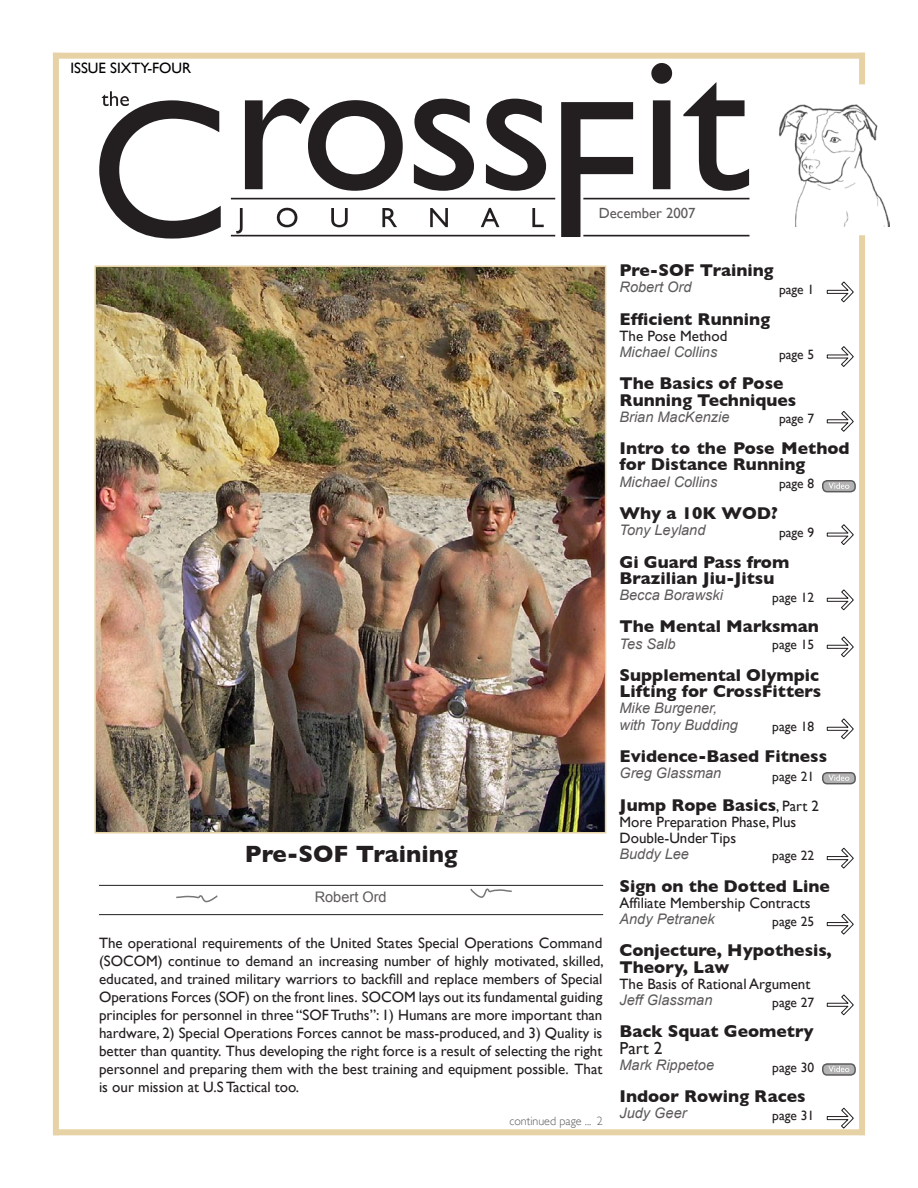
<style>
.page{position:relative;width:918px;height:1188px;background:#fff}
.page>*{position:absolute;margin:0;border:0;box-sizing:border-box;transform-origin:0 0}
.t1{font:700 24px "Gill Sans";color:#231f20}
.t2{font:700 17.4px/16.2px "Gill Sans";color:#231f20}
.t3{font:17.4px "Gill Sans";color:#231f20}
.t4{font:15px/18px "Gill Sans";color:#231f20}
.t5{font:15px "Gill Sans";color:#000}
.t6{font:14.7px "Gill Sans";color:#5c5959}
.t7{font:italic 14.55px/16.2px "Arial";color:#5c5959}
.t8{font:14.55px "Arial";color:#5c5959}
.t9{font:13.5px "Gill Sans";color:#231f20}
.t10{font:300 12px "Gill Sans";color:#5c5959}
.s1{font-weight:400;font-size:15px}
</style>
<div class="page">
<img style="left:779px;top:104px;width:111px;height:123px">
<div style="left:53px;top:53px;width:6px;height:1082px;background:#e6d2a5"></div>
<div style="left:53px;top:1129px;width:812px;height:6px;background:#e6d2a5"></div>
<div style="left:53px;top:53px;width:812px;height:6px;background:#e6d2a5"></div>
<svg style="left:245px;top:99px;width:158px;height:92px"></svg>
<svg style="left:414px;top:99px;width:60px;height:92px"></svg>
<svg style="left:486px;top:99px;width:60px;height:92px"></svg>
<svg style="left:99px;top:91px;width:122px;height:148px"></svg>
<svg style="left:236px;top:208px;width:7px;height:26px"></svg>
<svg style="left:277px;top:208px;width:20px;height:19px"></svg>
<svg style="left:331px;top:208px;width:17px;height:19px"></svg>
<svg style="left:382px;top:208px;width:15px;height:19px"></svg>
<svg style="left:430px;top:208px;width:18px;height:19px"></svg>
<svg style="left:481px;top:208px;width:18px;height:19px"></svg>
<svg style="left:532px;top:208px;width:12px;height:19px"></svg>
<svg style="left:651px;top:63px;width:21px;height:126px"></svg>
<svg style="left:683px;top:82px;width:66px;height:109px"></svg>
<svg style="left:561px;top:102px;width:72px;height:135px"></svg>
<hr style="left:231px;top:198px;width:324px;height:1px;background:#231f20">
<hr style="left:231px;top:235px;width:324px;height:1px;background:#231f20">
<hr style="left:583px;top:198px;width:166px;height:1px;background:#231f20">
<hr style="left:583px;top:235px;width:166px;height:1px;background:#231f20">
<div style="left:859px;top:235px;width:6px;height:900px;background:#e6d2a5"></div>
<div style="left:859px;top:53px;width:6px;height:31px;background:#e6d2a5"></div>
<svg style="left:827px;top:281px;width:27px;height:22px"></svg>
<svg style="left:470px;top:888px;width:42px;height:10px"></svg>
<svg style="left:176px;top:895px;width:42px;height:8px"></svg>
<hr style="left:99px;top:914px;width:504px;height:1px;background:#231f20">
<hr style="left:99px;top:885px;width:504px;height:1px;background:#231f20">
<svg style="left:827px;top:411px;width:27px;height:21px"></svg>
<svg style="left:827px;top:524px;width:27px;height:21px"></svg>
<svg style="left:827px;top:589px;width:27px;height:22px"></svg>
<svg style="left:827px;top:636px;width:27px;height:22px"></svg>
<svg style="left:827px;top:718px;width:27px;height:22px"></svg>
<svg style="left:827px;top:847px;width:27px;height:22px"></svg>
<svg style="left:827px;top:913px;width:27px;height:22px"></svg>
<svg style="left:827px;top:994px;width:27px;height:22px"></svg>
<svg style="left:827px;top:1107px;width:27px;height:22px"></svg>
<svg style="left:827px;top:346px;width:27px;height:21px"></svg>
<img style="left:97px;top:269px;width:506px;height:561px">
<div style="left:94px;top:266px;width:512px;height:567px;border:2px solid #e6d2a5"></div>
<div style="left:823px;top:1064px;width:32px;height:11px;background:#b3b3b3;border-radius:4px"></div>
<div style="left:822px;top:1063px;width:34px;height:13px;border:2px solid #5c5959;border-radius:4px"></div>
<svg style="left:828px;top:1066px;width:21px;height:6px"></svg>
<div style="left:823px;top:773px;width:32px;height:11px;background:#b3b3b3;border-radius:4px"></div>
<div style="left:822px;top:772px;width:34px;height:12px;border:2px solid #5c5959;border-radius:4px"></div>
<svg style="left:828px;top:775px;width:21px;height:6px"></svg>
<div style="left:823px;top:481px;width:32px;height:11px;background:#b3b3b3;border-radius:4px"></div>
<div style="left:822px;top:480px;width:34px;height:12px;border:2px solid #5c5959;border-radius:4px"></div>
<svg style="left:828px;top:483px;width:21px;height:6px"></svg>
<p class="t5" style="left:70px;top:59px;width:122px">ISSUE SIXTY-FOUR</p>
<p class="t6" style="left:599px;top:205px;width:98px">December 2007</p>
<h1 class="t1" style="left:245px;top:840px;width:214px">Pre-SOF Training</h1>
<p class="t8" style="left:315px;top:889px;width:73px">Robert Ord</p>
<p class="t4" style="left:99px;top:934px;width:506px;text-align:justify">The operational requirements of the United States Special Operations Command (SOCOM) continue to demand an increasing number of highly motivated, skilled, educated, and trained military warriors to backfill and replace members of Special Operations Forces (SOF) on the front lines. SOCOM lays out its fundamental guiding principles for personnel in three “SOF Truths”: 1) Humans are more important than hardware, 2) Special Operations Forces cannot be mass-produced, and 3) Quality is better than quantity. Thus developing the right force is a result of selecting the right personnel and preparing them with the best training and equipment possible. That is our mission at U.S Tactical too.</p>
<p class="t10" style="left:509px;top:1115px;width:95px">continued page ... 2</p>
<p class="t2" style="left:620px;top:262px;width:156px">Pre-SOF Training</p>
<p class="t7" style="left:620px;top:279px;width:73px">Robert Ord</p>
<p class="t2" style="left:620px;top:310px;width:152px">Efficient Running</p>
<p class="t4" style="left:620px;top:327px;width:109px">The Pose Method</p>
<p class="t7" style="left:620px;top:344px;width:99px">Michael Collins</p>
<p class="t2" style="left:620px;top:375px;width:178px">The Basics of Pose<br>Running Techniques</p>
<p class="t7" style="left:620px;top:409px;width:111px">Brian MacKenzie</p>
<p class="t2" style="left:620px;top:440px;width:232px">Intro to the Pose Method for Distance Running</p>
<p class="t7" style="left:620px;top:473px;width:99px">Michael Collins</p>
<p class="t2" style="left:620px;top:505px;width:160px">Why a 10K WOD?</p>
<p class="t7" style="left:620px;top:522px;width:88px">Tony Leyland</p>
<p class="t2" style="left:620px;top:553px;width:171px">Gi Guard Pass from<br>Brazilian Jiu-Jitsu</p>
<p class="t7" style="left:620px;top:587px;width:105px">Becca Borawski</p>
<p class="t2" style="left:620px;top:618px;width:201px">The Mental Marksman</p>
<p class="t7" style="left:620px;top:635px;width:58px">Tes Salb</p>
<p class="t2" style="left:620px;top:667px;width:203px">Supplemental Olympic<br>Lifting for CrossFitters</p>
<p class="t7" style="left:620px;top:700px;width:120px">Mike Burgener, with Tony Budding</p>
<p class="t2" style="left:620px;top:748px;width:209px">Evidence-Based Fitness</p>
<p class="t7" style="left:620px;top:765px;width:103px">Greg Glassman</p>
<p class="t2" style="left:620px;top:796px;width:201px">Jump Rope Basics<span class="s1">, Part 2</span></p>
<p class="t4" style="left:620px;top:813px;width:178px;line-height:16.2px">More Preparation Phase, Plus<br>Double-Under Tips</p>
<p class="t7" style="left:620px;top:846px;width:71px">Buddy Lee</p>
<p class="t2" style="left:620px;top:877px;width:212px">Sign on the Dotted Line</p>
<p class="t4" style="left:620px;top:894px;width:192px">Affiliate Membership Contracts</p>
<p class="t7" style="left:620px;top:911px;width:97px">Andy Petranek</p>
<p class="t2" style="left:620px;top:942px;width:214px">Conjecture, Hypothesis,<br>Theory, Law</p>
<p class="t4" style="left:620px;top:975px;width:192px">The Basis of Rational Argument</p>
<p class="t7" style="left:620px;top:992px;width:94px">Jeff Glassman</p>
<p class="t2" style="left:620px;top:1023px;width:196px">Back Squat Geometry</p>
<p class="t3" style="left:620px;top:1037px;width:44px">Part 2</p>
<p class="t7" style="left:620px;top:1057px;width:96px">Mark Rippetoe</p>
<p class="t2" style="left:620px;top:1088px;width:187px">Indoor Rowing Races</p>
<p class="t7" style="left:620px;top:1105px;width:69px">Judy Geer</p>
<p class="t9" style="left:779px;top:282px;width:37px">page 1</p>
<p class="t9" style="left:779px;top:346px;width:37px">page 5</p>
<p class="t9" style="left:779px;top:411px;width:37px">page 7</p>
<p class="t9" style="left:779px;top:475px;width:37px">page 8</p>
<p class="t9" style="left:779px;top:524px;width:37px">page 9</p>
<p class="t9" style="left:772px;top:589px;width:43px">page 12</p>
<p class="t9" style="left:772px;top:636px;width:43px">page 15</p>
<p class="t9" style="left:772px;top:718px;width:43px">page 18</p>
<p class="t9" style="left:772px;top:768px;width:43px">page 21</p>
<p class="t9" style="left:772px;top:848px;width:43px">page 22</p>
<p class="t9" style="left:772px;top:914px;width:43px">page 25</p>
<p class="t9" style="left:772px;top:994px;width:43px">page 27</p>
<p class="t9" style="left:772px;top:1059px;width:43px">page 30</p>
<p class="t9" style="left:772px;top:1108px;width:43px">page 31</p>
</div>
